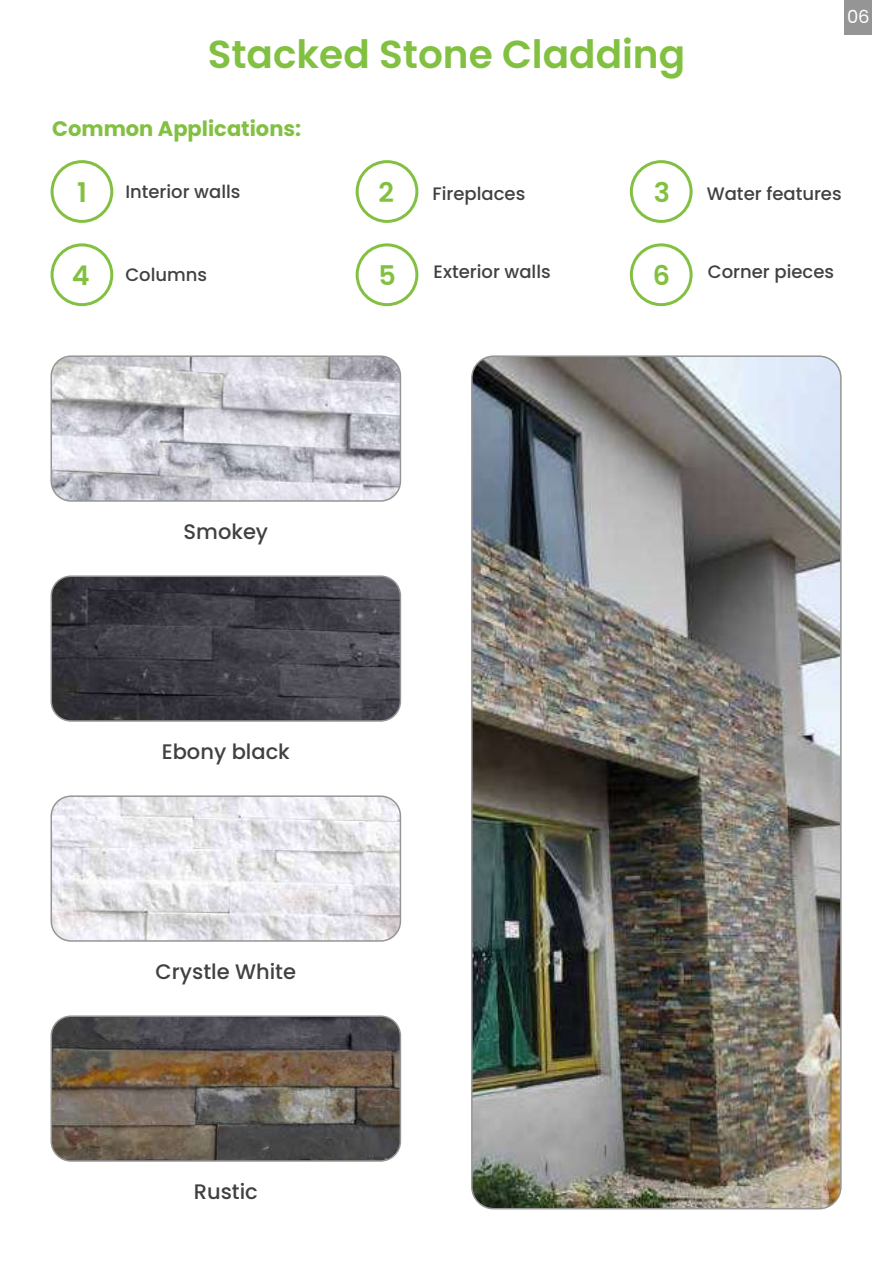
<style>
.page{position:relative;width:893px;height:1263px;background:#fff}
.page>*{position:absolute;margin:0;border:0;box-sizing:border-box;transform-origin:0 0}
.t1{font:600 39px "Poppins";color:#82c041}
.t2{font:600 27px "Poppins";color:#82c041}
.t3{font:500 21px "Poppins";color:#414141}
.t4{font:700 21px "Poppins";color:#82c041}
.t5{font:500 18px "Poppins";color:#414141}
.t6{font:18px "Poppins";color:#fff}
</style>
<div class="page">
<div style="left:844px;top:0;width:28px;height:34px;background:#959595"></div>
<img style="left:472px;top:358px;width:367px;height:851px">
<div style="left:471px;top:355px;width:371px;height:854px;border:2px solid #959595;border-radius:22px"></div>
<div style="left:51px;top:160px;width:62px;height:63px;border:3px solid #82c041;border-radius:50%"></div>
<div style="left:356px;top:160px;width:62px;height:63px;border:3px solid #82c041;border-radius:50%"></div>
<div style="left:630px;top:160px;width:63px;height:63px;border:3px solid #82c041;border-radius:50%"></div>
<div style="left:51px;top:243px;width:62px;height:63px;border:3px solid #82c041;border-radius:50%"></div>
<div style="left:356px;top:243px;width:62px;height:63px;border:3px solid #82c041;border-radius:50%"></div>
<div style="left:630px;top:243px;width:63px;height:63px;border:3px solid #82c041;border-radius:50%"></div>
<img style="left:51px;top:358px;width:347px;height:141px">
<div style="left:51px;top:355px;width:350px;height:147px;border:2px solid #959595;border-radius:20px"></div>
<img style="left:51px;top:578px;width:347px;height:141px">
<div style="left:51px;top:575px;width:350px;height:147px;border:2px solid #959595;border-radius:20px"></div>
<img style="left:51px;top:798px;width:347px;height:141px">
<div style="left:51px;top:795px;width:350px;height:147px;border:2px solid #959595;border-radius:20px"></div>
<img style="left:51px;top:1018px;width:347px;height:141px">
<div style="left:51px;top:1015px;width:350px;height:147px;border:2px solid #959595;border-radius:20px"></div>
<h1 class="t1" style="left:208px;top:32px;width:479px">Stacked Stone Cladding</h1>
<p class="t4" style="left:52px;top:117px;width:251px">Common Applications:</p>
<p class="t6" style="left:847px;top:6px;width:24px">06</p>
<h2 class="t2" style="left:77px;top:177px;width:11px">1</h2>
<p class="t5" style="left:125px;top:181px;width:117px">Interior walls</p>
<h2 class="t2" style="left:379px;top:177px;width:17px">2</h2>
<p class="t5" style="left:433px;top:183px;width:94px">Fireplaces</p>
<h2 class="t2" style="left:654px;top:177px;width:18px">3</h2>
<p class="t5" style="left:707px;top:183px;width:136px">Water features</p>
<h2 class="t2" style="left:72px;top:260px;width:19px">4</h2>
<p class="t5" style="left:125px;top:264px;width:83px">Columns</p>
<h2 class="t2" style="left:379px;top:260px;width:19px">5</h2>
<p class="t5" style="left:434px;top:261px;width:119px">Exterior walls</p>
<h2 class="t2" style="left:653px;top:260px;width:19px">6</h2>
<p class="t5" style="left:708px;top:261px;width:128px">Corner pieces</p>
<p class="t3" style="left:183px;top:519px;width:86px">Smokey</p>
<p class="t3" style="left:162px;top:739px;width:130px">Ebony black</p>
<p class="t3" style="left:156px;top:959px;width:142px">Crystle White</p>
<p class="t3" style="left:194px;top:1179px;width:66px">Rustic</p>
</div>
